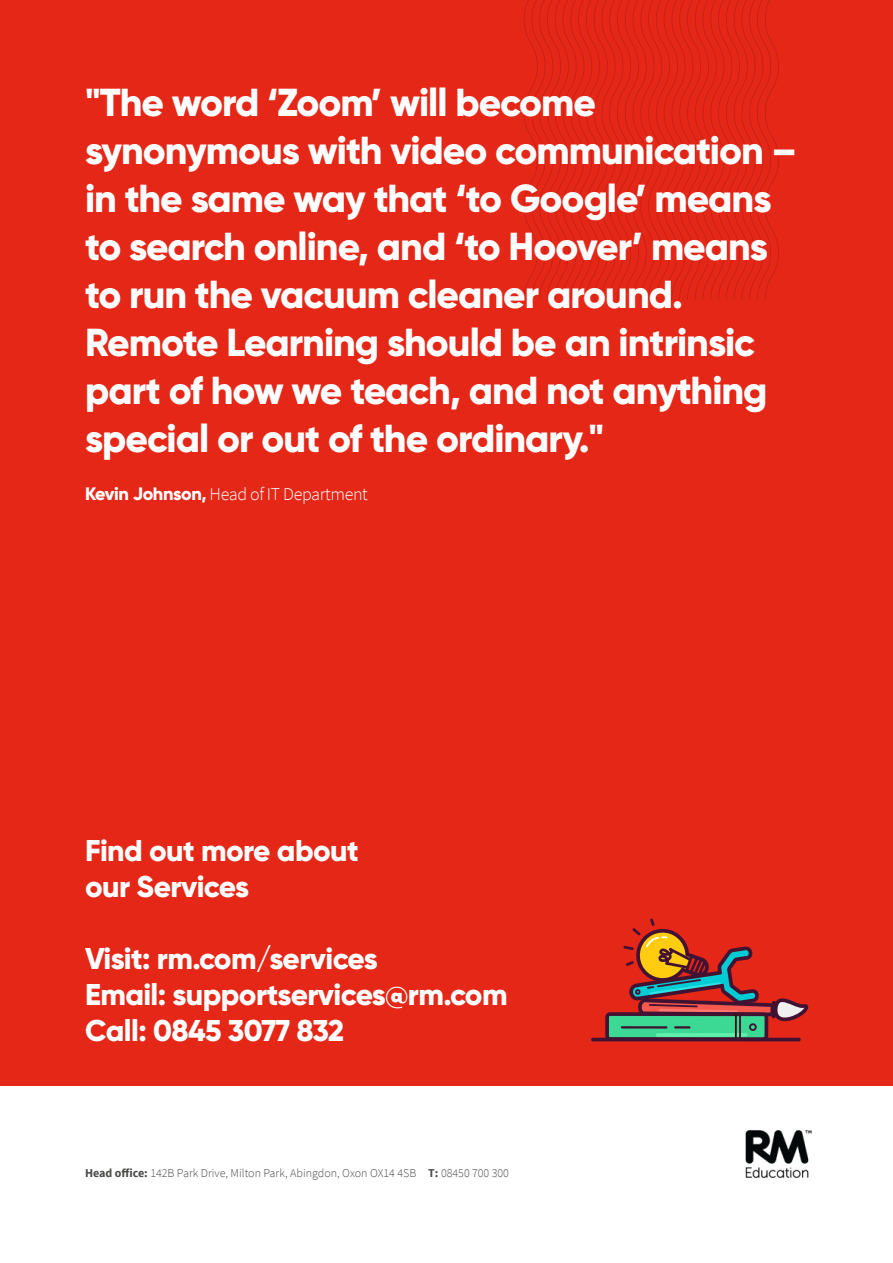
<style>
.page{position:relative;width:893px;height:1263px;background:#fff}
.page>*{position:absolute;margin:0;border:0;box-sizing:border-box;transform-origin:0 0}
.t1{font:800 39px/48px "Gilroy";letter-spacing:-.025em;color:#fff}
.t2{font:800 30px/36px "Gilroy";letter-spacing:-.02em;color:#fff}
.t3{font:300 18px "Source Sans Pro";letter-spacing:-.02em;color:#fff}
.t4{font:300 12px "Source Sans Pro";color:#4a4a49}
.s1{font-family:"Gilroy";font-weight:800}
.s2{font-weight:700}
</style>
<div class="page">
<div style="left:0;top:0;width:893px;height:1085px;background:#e52718"></div>
<svg style="left:524px;top:0;width:255px;height:300px"></svg>
<svg style="left:605px;top:918px;width:204px;height:120px"></svg>
<hr style="left:591px;top:1038px;width:210px;height:3px;background:#421233;border-radius:2px">
<img style="left:745px;top:1130px;width:67px;height:48px">
<p class="t1" style="left:85px;top:78px;width:713px">"The word ‘Zoom’ will become synonymous with video communication – in the same way that ‘to Google’ means to search online, and ‘to Hoover’ means to run the vacuum cleaner around.<br>Remote Learning should be an intrinsic part of how we teach, and not anything special or out of the ordinary."</p>
<p class="t3" style="left:85px;top:483px;width:284px"><span class="s1">Kevin Johnson,</span> Head of IT Department</p>
<p class="t2" style="left:85px;top:833px;width:275px">Find out more about our Services</p>
<p class="t2" style="left:85px;top:941px;width:424px">Visit: rm.com/services<br>Email: supportservices@rm.com<br>Call: 0845 3077 832</p>
<p class="t4" style="left:85px;top:1165px;width:425px"><span class="s2">Head office:</span> 142B Park Drive, Milton Park, Abingdon, Oxon OX14 4SB <span class="s2">T:</span> 08450 700 300</p>
</div>
